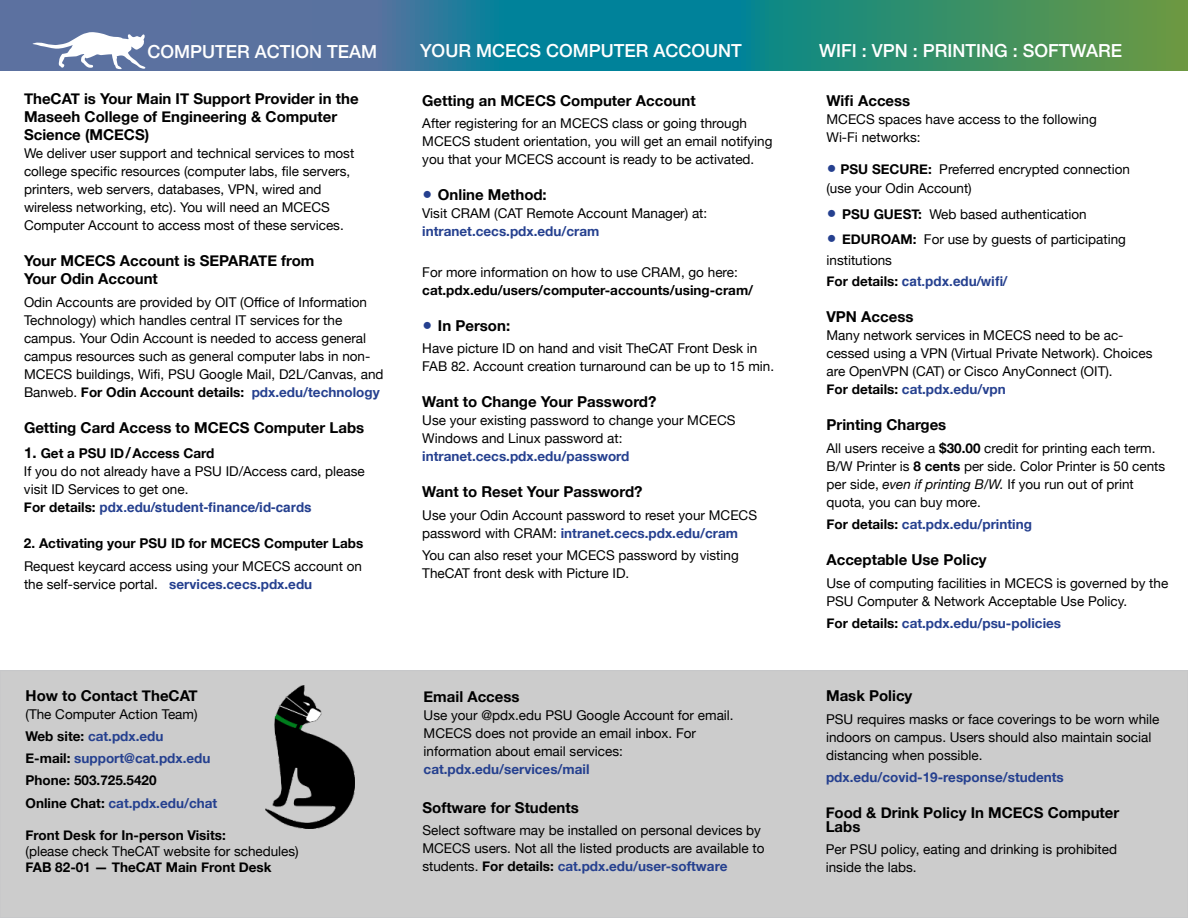
<style>
.page{position:relative;width:1188px;height:918px;background:#fff}
.page>*{position:absolute;margin:0;border:0;box-sizing:border-box;transform-origin:0 0}
.t1{font:90px "Animals";color:#fff}
.t2{font:500 18px "Helvetica Neue";color:#fff}
.t3{font:700 15px/18px "Helvetica Neue";color:#000}
.t4{font:13.5px/18px "Helvetica Neue";color:#000}
.t5{font:700 13.5px/22.2px "Helvetica Neue";color:#25408f}
.t6{font:700 13.5px "Helvetica Neue";color:#000}
.t7{font:700 13.5px "Helvetica";color:#25408f}
.s1{font-weight:700}
.s2{font-weight:700;color:#25408f}
.s3{font-weight:700;font-size:15px}
.s4{font-family:"Helvetica Neue";color:#000}
.s5{font-weight:400;color:#000}
.s6{color:#000}
.s7{font-size:16.5px;color:#25408f}
.s8{font-weight:700;font-size:16.5px;color:#25408f}
.s9{font-style:italic}
</style>
<div class="page">
<div style="left:0;top:671px;width:1188px;height:247px;background:#ccc"></div>
<svg style="left:0;top:0;width:1188px;height:71px;background:#378188"></svg>
<img style="left:266px;top:686px;width:88px;height:143px">
<h1 class="t1" style="left:31px;top:-3px;width:119px">C</h1>
<h2 class="t2" style="left:147px;top:40px;width:231px">COMPUTER ACTION TEAM</h2>
<h2 class="t2" style="left:420px;top:39px;width:323px">YOUR MCECS COMPUTER ACCOUNT</h2>
<h2 class="t2" style="left:819px;top:40px;width:304px">WIFI : VPN : PRINTING : SOFTWARE</h2>
<p class="t3" style="left:24px;top:89px;width:336px">TheCAT is Your Main IT Support Provider in the<br>Maseeh College of Engineering &amp; Computer<br>Science (MCECS)</p>
<p class="t4" style="left:24px;top:144px;width:332px">We deliver user support and technical services to most college specific resources (computer labs, file servers, printers, web servers, databases, VPN, wired and wireless networking, etc). You will need an MCECS Computer Account to access most of these services.</p>
<p class="t3" style="left:24px;top:251px;width:292px">Your MCECS Account is SEPARATE from<br>Your Odin Account</p>
<p class="t4" style="left:24px;top:293px;width:361px">Odin Accounts are provided by OIT (Office of Information Technology) which handles central IT services for the campus. Your Odin Account is needed to access general campus resources such as general computer labs in non-MCECS buildings, Wifi, PSU Google Mail, D2L/Canvas, and Banweb. <span class="s1">For Odin Account details:</span> <span class="s2">pdx.edu/technology</span></p>
<p class="t3" style="left:24px;top:418px;width:342px">Getting Card Access to MCECS Computer Labs</p>
<p class="t4" style="left:24px;top:444px;width:342px"><span class="s3">1.</span> <span class="s1">Get a PSU ID</span><span class="s3">/</span><span class="s1">Access Card<br></span>If you do not already have a PSU ID/Access card, please visit ID Services to get one.</p>
<p class="t7" style="left:24px;top:502px;width:289px"><span class="s4">For details:</span> pdx.edu/student-finance/id-cards</p>
<p class="t6" style="left:24px;top:535px;width:341px">2. Activating your PSU ID for MCECS Computer Labs</p>
<p class="t4" style="left:24px;top:557px;width:340px">Request keycard access using your MCECS account on the self-service portal. <span class="s2">services.cecs.pdx.edu</span></p>
<p class="t3" style="left:26px;top:686px;width:174px">How to Contact TheCAT</p>
<p class="t5" style="left:26px;top:702px;width:193px"><span class="s5">(The Computer Action Team)<br></span><span class="s6">Web site:</span> cat.pdx.edu<br><span class="s6">E-mail:</span> support@cat.pdx.edu<br><span class="s6">Phone: 503.725.5420<br>Online Chat:</span> cat.pdx.edu/chat</p>
<p class="t6" style="left:26px;top:827px;width:202px">Front Desk for In-person Visits:</p>
<p class="t4" style="left:26px;top:842px;width:275px">(please check TheCAT website for schedules)</p>
<p class="t6" style="left:26px;top:859px;width:248px">FAB 82-01 — TheCAT Main Front Desk</p>
<p class="t3" style="left:422px;top:91px;width:275px">Getting an MCECS Computer Account</p>
<p class="t4" style="left:422px;top:114px;width:352px">After registering for an MCECS class or going through<br>MCECS student orientation, you will get an email notifying you that your MCECS account is ready to be activated.</p>
<p class="t3" style="left:422px;top:186px;width:126px"><span class="s7">●</span> Online Method:</p>
<p class="t4" style="left:422px;top:204px;width:287px">Visit CRAM (CAT Remote Account Manager) at:</p>
<p class="t5" style="left:422px;top:220px;width:179px">intranet.cecs.pdx.edu/cram</p>
<p class="t4" style="left:422px;top:263px;width:317px">For more information on how to use CRAM, go here:</p>
<p class="t6" style="left:422px;top:282px;width:333px">cat.pdx.edu/users/computer-accounts/using-cram/</p>
<p class="t3" style="left:422px;top:316px;width:89px"><span class="s7">●</span> In Person:</p>
<p class="t4" style="left:422px;top:339px;width:353px">Have picture ID on hand and visit TheCAT Front Desk in<br>FAB 82. Account creation turnaround can be up to 15 min.</p>
<p class="t3" style="left:422px;top:393px;width:236px">Want to Change Your Password?</p>
<p class="t4" style="left:422px;top:411px;width:315px">Use your existing password to change your MCECS<br>Windows and Linux password at:</p>
<p class="t5" style="left:422px;top:445px;width:209px">intranet.cecs.pdx.edu/password</p>
<p class="t3" style="left:422px;top:483px;width:222px">Want to Reset Your Password?</p>
<p class="t4" style="left:422px;top:506px;width:336px">Use your Odin Account password to reset your MCECS password with CRAM: <span class="s2">intranet.cecs.pdx.edu/cram</span></p>
<p class="t4" style="left:422px;top:547px;width:318px">You can also reset your MCECS password by visting<br>TheCAT front desk with Picture ID.</p>
<p class="t3" style="left:424px;top:688px;width:98px">Email Access</p>
<p class="t4" style="left:424px;top:706px;width:312px">Use your @pdx.edu PSU Google Account for email.<br>MCECS does not provide an email inbox. For information about email services:</p>
<p class="t5" style="left:424px;top:758px;width:167px">cat.pdx.edu/services/mail</p>
<p class="t3" style="left:422px;top:798px;width:158px">Software for Students</p>
<p class="t4" style="left:422px;top:821px;width:344px">Select software may be installed on personal devices by<br>MCECS users. Not all the listed products are available to students. <span class="s1">For details:</span> <span class="s2">cat.pdx.edu/user-software</span></p>
<p class="t3" style="left:826px;top:91px;width:85px">Wifi Access</p>
<p class="t4" style="left:826px;top:110px;width:272px">MCECS spaces have access to the following<br>Wi-Fi networks:</p>
<p class="t4" style="left:826px;top:159px;width:305px;line-height:19.5px"><span class="s8">●</span> <span class="s1">PSU SECURE:</span> Preferred encrypted connection (use your Odin Account)</p>
<p class="t4" style="left:826px;top:205px;width:262px"><span class="s8">●</span> <span class="s1">PSU GUEST:</span> Web based authentication</p>
<p class="t4" style="left:826px;top:229px;width:301px;line-height:21px"><span class="s8">●</span> <span class="s1">EDUROAM:</span> For use by guests of participating institutions</p>
<p class="t7" style="left:826px;top:276px;width:182px"><span class="s4">For details:</span> cat.pdx.edu/wifi/</p>
<p class="t3" style="left:826px;top:307px;width:88px">VPN Access</p>
<p class="t4" style="left:826px;top:326px;width:327px">Many network services in MCECS need to be ac&shy;cessed using a VPN (Virtual Private Network). Choices are OpenVPN (CAT) or Cisco AnyConnect (OIT).<br><span class="s1">For details:</span> <span class="s2">cat.pdx.edu/vpn</span></p>
<p class="t3" style="left:826px;top:415px;width:121px">Printing Charges</p>
<p class="t4" style="left:827px;top:439px;width:340px">All users receive a <span class="s1">$30.00</span> credit for printing each term.<br>B/W Printer is <span class="s1">8 cents</span> per side. Color Printer is 50 cents per side, <span class="s9">even if printing B/W.</span> If you run out of print quota, you can buy more.</p>
<p class="t5" style="left:827px;top:513px;width:207px"><span class="s6">For details:</span> cat.pdx.edu/printing</p>
<p class="t3" style="left:826px;top:550px;width:162px">Acceptable Use Policy</p>
<p class="t4" style="left:827px;top:574px;width:343px">Use of computing facilities in MCECS is governed by the<br>PSU Computer &amp; Network Acceptable Use Policy.</p>
<p class="t5" style="left:827px;top:612px;width:236px"><span class="s6">For details:</span> cat.pdx.edu/psu-policies</p>
<p class="t3" style="left:826px;top:686px;width:88px">Mask Policy</p>
<p class="t4" style="left:826px;top:710px;width:335px">PSU requires masks or face coverings to be worn while indoors on campus. Users should also maintain social distancing when possible.</p>
<p class="t5" style="left:826px;top:766px;width:239px">pdx.edu/covid-19-response/students</p>
<p class="t3" style="left:826px;top:806px;width:295px;line-height:13.5px">Food &amp; Drink Policy In MCECS Computer<br>Labs</p>
<p class="t4" style="left:826px;top:840px;width:293px">Per PSU policy, eating and drinking is prohibited inside the labs.</p>
</div>
